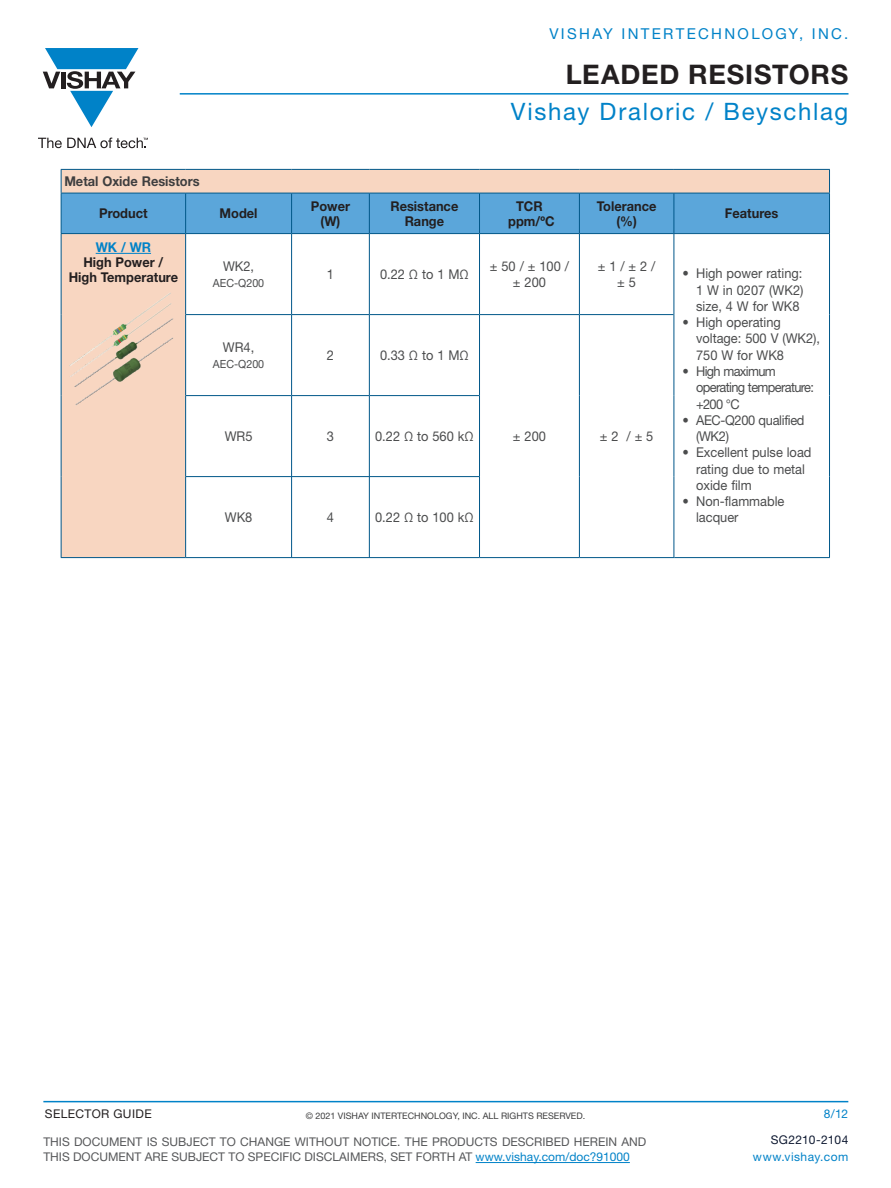
<style>
.page{position:relative;width:891px;height:1188px;background:#fff}
.page>*{position:absolute;margin:0;border:0;box-sizing:border-box;transform-origin:0 0}
.t1{font:700 27px "Helvetica Neue LT Std";color:#231f20}
.t2{font:24px "Helvetica Neue LT Std";letter-spacing:.07em;color:#0082c8}
.t3{font:15px "Helvetica Neue LT Std";letter-spacing:.155em;color:#0082c8}
.t4{font:13.5px/16.2px "Helvetica Neue LT Std";color:#4b4c4d;scale:.95 1}
.t5{font:700 13.5px/15px "Helvetica Neue LT Std";color:#231f20;text-align:center;scale:.95 1}
.t6{font:13.5px/16.2px "Helvetica Neue LT Std";letter-spacing:-.05em;color:#4b4c4d;scale:.95 1}
.t7{font:13.5px/16.2px "Helvetica Neue LT Std";letter-spacing:-.025em;color:#4b4c4d;scale:.95 1}
.t8{font:700 13.5px "Helvetica Neue LT Std";color:#3e3e3f;scale:.95 1}
.t9{font:700 13.5px "Helvetica Neue LT Std";color:#0082c8;scale:.95 1}
.t10{font:12px/15px "Helvetica Neue LT Std";color:#57585a}
.t11{font:12px "Helvetica Neue LT Std";letter-spacing:.04em;color:#0082c8}
.t12{font:12px "Helvetica Neue LT Std";color:#231f20}
.t13{font:12px "Helvetica Neue LT Std";letter-spacing:.02em;color:#0e1931}
.t14{font:11.25px "Helvetica Neue LT Std";color:#4b4c4d;scale:.95 1}
.t15{font:9px "Helvetica Neue LT Std";color:#3e3e3f}
.s1{color:#0082c8}
</style>
<div class="page">
<svg style="left:62px;top:234px;width:612px;height:323px"></svg>
<hr style="left:61px;top:169px;width:125px;height:1px;background:#005789">
<hr style="left:186px;top:169px;width:106px;height:1px;background:#005789">
<hr style="left:292px;top:169px;width:77px;height:1px;background:#005789">
<hr style="left:369px;top:169px;width:111px;height:1px;background:#005789">
<hr style="left:480px;top:169px;width:99px;height:1px;background:#005789">
<hr style="left:579px;top:169px;width:95px;height:1px;background:#005789">
<hr style="left:674px;top:169px;width:156px;height:1px;background:#005789">
<hr style="left:61px;top:234px;width:1px;height:81px;background:#005789">
<hr style="left:185px;top:234px;width:1px;height:81px;background:#005789">
<hr style="left:291px;top:234px;width:1px;height:80px;background:#005789">
<hr style="left:369px;top:234px;width:1px;height:80px;background:#005789">
<hr style="left:479px;top:234px;width:1px;height:80px;background:#005789">
<hr style="left:579px;top:234px;width:1px;height:80px;background:#005789">
<hr style="left:674px;top:234px;width:1px;height:81px;background:#005789">
<hr style="left:829px;top:234px;width:1px;height:81px;background:#005789">
<hr style="left:61px;top:315px;width:1px;height:81px;background:#005789">
<hr style="left:829px;top:315px;width:1px;height:81px;background:#005789">
<hr style="left:61px;top:396px;width:1px;height:81px;background:#005789">
<hr style="left:185px;top:396px;width:1px;height:80px;background:#005789">
<hr style="left:291px;top:396px;width:1px;height:80px;background:#005789">
<hr style="left:369px;top:396px;width:1px;height:80px;background:#005789">
<hr style="left:479px;top:396px;width:1px;height:80px;background:#005789">
<hr style="left:829px;top:396px;width:1px;height:81px;background:#005789">
<hr style="left:61px;top:477px;width:1px;height:80px;background:#005789">
<hr style="left:185px;top:477px;width:1px;height:80px;background:#005789">
<hr style="left:291px;top:477px;width:1px;height:80px;background:#005789">
<hr style="left:369px;top:477px;width:1px;height:80px;background:#005789">
<hr style="left:479px;top:477px;width:1px;height:80px;background:#005789">
<hr style="left:829px;top:477px;width:1px;height:80px;background:#005789">
<hr style="left:292px;top:476px;width:77px;height:1px;background:#005789">
<hr style="left:61px;top:557px;width:124px;height:1px;background:#005789">
<hr style="left:292px;top:557px;width:77px;height:1px;background:#005789">
<hr style="left:674px;top:557px;width:156px;height:1px;background:#005789">
<svg style="left:61px;top:170px;width:769px;height:64px;background:#90b4ce"></svg>
<hr style="left:61px;top:193px;width:125px;height:1px;background:#005789">
<hr style="left:186px;top:193px;width:106px;height:1px;background:#005789">
<hr style="left:292px;top:193px;width:77px;height:1px;background:#005789">
<hr style="left:369px;top:193px;width:111px;height:1px;background:#005789">
<hr style="left:480px;top:193px;width:99px;height:1px;background:#005789">
<hr style="left:579px;top:193px;width:95px;height:1px;background:#005789">
<hr style="left:674px;top:193px;width:156px;height:1px;background:#005789">
<hr style="left:185px;top:476px;width:107px;height:1px;background:#005789">
<hr style="left:369px;top:476px;width:111px;height:1px;background:#005789">
<hr style="left:185px;top:557px;width:107px;height:1px;background:#005789">
<hr style="left:369px;top:557px;width:111px;height:1px;background:#005789">
<hr style="left:480px;top:557px;width:99px;height:1px;background:#005789">
<hr style="left:579px;top:557px;width:95px;height:1px;background:#005789">
<hr style="left:185px;top:315px;width:1px;height:81px;background:#005789">
<hr style="left:186px;top:314px;width:106px;height:1px;background:#005789">
<hr style="left:292px;top:314px;width:77px;height:1px;background:#005789">
<hr style="left:369px;top:314px;width:111px;height:1px;background:#005789">
<hr style="left:480px;top:314px;width:99px;height:1px;background:#005789">
<hr style="left:579px;top:314px;width:95px;height:1px;background:#005789">
<hr style="left:291px;top:315px;width:1px;height:80px;background:#005789">
<hr style="left:369px;top:315px;width:1px;height:80px;background:#005789">
<hr style="left:479px;top:315px;width:1px;height:81px;background:#005789">
<hr style="left:579px;top:315px;width:1px;height:81px;background:#005789">
<hr style="left:579px;top:396px;width:1px;height:81px;background:#005789">
<hr style="left:579px;top:477px;width:1px;height:80px;background:#005789">
<hr style="left:674px;top:315px;width:1px;height:81px;background:#005789">
<hr style="left:674px;top:396px;width:1px;height:81px;background:#005789">
<hr style="left:674px;top:477px;width:1px;height:80px;background:#005789">
<hr style="left:186px;top:395px;width:106px;height:1px;background:#005789">
<hr style="left:292px;top:395px;width:77px;height:1px;background:#005789">
<hr style="left:369px;top:395px;width:110px;height:1px;background:#005789">
<hr style="left:96px;top:253px;width:55px;height:1px;background:#0082c8">
<img style="left:67px;top:290px;width:108px;height:118px">
<hr style="left:180px;top:93px;width:669px;height:2px;background:#0082c8">
<svg style="left:43px;top:48px;width:95px;height:79px"></svg>
<svg style="left:38px;top:138px;width:110px;height:10px"></svg>
<hr style="left:476px;top:1162px;width:154px;height:1px;background:#0082c8">
<hr style="left:43px;top:1101px;width:805px;height:1px;background:#0082c8">
<p class="t3" style="left:549px;top:25px;width:300px">VISHAY INTERTECHNOLOGY, INC.</p>
<h1 class="t1" style="left:566px;top:58px;width:161px">Leaded Resistors</h1>
<h2 class="t2" style="left:511px;top:97px;width:339px">Vishay Draloric / Beyschlag</h2>
<p class="t8" style="left:64px;top:173px;width:144px">Metal Oxide Resistors</p>
<p class="t5" style="left:99px;top:206px;width:53px">Product</p>
<p class="t5" style="left:220px;top:206px;width:41px">Model</p>
<p class="t5" style="left:311px;top:198px;width:43px">Power (W)</p>
<p class="t5" style="left:390px;top:198px;width:73px">Resistance<br>Range</p>
<p class="t5" style="left:508px;top:198px;width:50px">TCR ppm/ºC</p>
<p class="t5" style="left:597px;top:198px;width:64px">Tolerance (%)</p>
<p class="t5" style="left:725px;top:206px;width:58px">Features</p>
<p class="t9" style="left:96px;top:239px;width:60px">WK / WR</p>
<p class="t5" style="left:69px;top:254px;width:117px">High Power /<br>High Temperature</p>
<p class="t4" style="left:223px;top:258px;width:34px">WK2,</p>
<p class="t4" style="left:327px;top:266px;width:9px">1</p>
<p class="t4" style="left:380px;top:266px;width:95px">0.22 Ω to 1 MΩ</p>
<p class="t4" style="left:490px;top:257px;width:85px;text-align:center">± 50 / ± 100 / ± 200</p>
<p class="t4" style="left:598px;top:257px;width:62px;text-align:center">± 1 / ± 2 / ± 5</p>
<p class="t4" style="left:696px;top:265px;width:115px;text-align:justify;text-indent:-14px">• High power rating:<br>1 W in 0207 (WK2) size, 4 W for WK8</p>
<p class="t4" style="left:696px;top:314px;width:132px;text-indent:-14px">• High operating voltage: 500 V (WK2),<br>750 W for WK8</p>
<p class="t6" style="left:696px;top:363px;width:126px;text-indent:-14px">• High maximum operating temperature: +200 °C</p>
<p class="t7" style="left:696px;top:412px;width:116px;text-indent:-14px">• AEC-Q200 qualified (WK2)</p>
<p class="t4" style="left:696px;top:444px;width:123px;text-indent:-14px">• Excellent pulse load rating due to metal oxide film</p>
<p class="t4" style="left:696px;top:493px;width:95px;text-indent:-14px">• Non-flammable lacquer</p>
<p class="t14" style="left:213px;top:276px;width:55px">AEC-Q200</p>
<p class="t4" style="left:223px;top:339px;width:35px">WR4,</p>
<p class="t14" style="left:213px;top:357px;width:55px">AEC-Q200</p>
<p class="t4" style="left:327px;top:347px;width:9px">2</p>
<p class="t4" style="left:380px;top:347px;width:95px">0.33 Ω to 1 MΩ</p>
<p class="t4" style="left:225px;top:428px;width:31px">WR5</p>
<p class="t4" style="left:327px;top:428px;width:9px">3</p>
<p class="t4" style="left:375px;top:428px;width:105px">0.22 Ω to 560 kΩ</p>
<p class="t4" style="left:513px;top:428px;width:36px">± 200</p>
<p class="t4" style="left:600px;top:428px;width:58px">± 2 / ± 5</p>
<p class="t4" style="left:225px;top:509px;width:31px">WK8</p>
<p class="t4" style="left:327px;top:509px;width:9px">4</p>
<p class="t4" style="left:375px;top:509px;width:105px">0.22 Ω to 100 kΩ</p>
<p class="t15" style="left:306px;top:1111px;width:281px">© 2021 VISHAY INTERTECHNOLOGY, INC. ALL RIGHTS RESERVED.</p>
<p class="t11" style="left:824px;top:1106px;width:26px">8/12</p>
<p class="t13" style="left:771px;top:1133px;width:79px">SG2210-2104</p>
<p class="t12" style="left:45px;top:1107px;width:18px">Selector</p>
<p class="t12" style="left:113px;top:1107px;width:18px">Guide</p>
<p class="t10" style="left:43px;top:1134px;width:604px">THIS DOCUMENT IS SUBJECT TO CHANGE WITHOUT NOTICE. THE PRODUCTS DESCRIBED HEREIN AND<br>THIS DOCUMENT ARE SUBJECT TO SPECIFIC DISCLAIMERS, SET FORTH AT <span class="s1">www.vishay.com/doc?91000</span></p>
<p class="t11" style="left:753px;top:1150px;width:97px">www.vishay.com</p>
</div>
